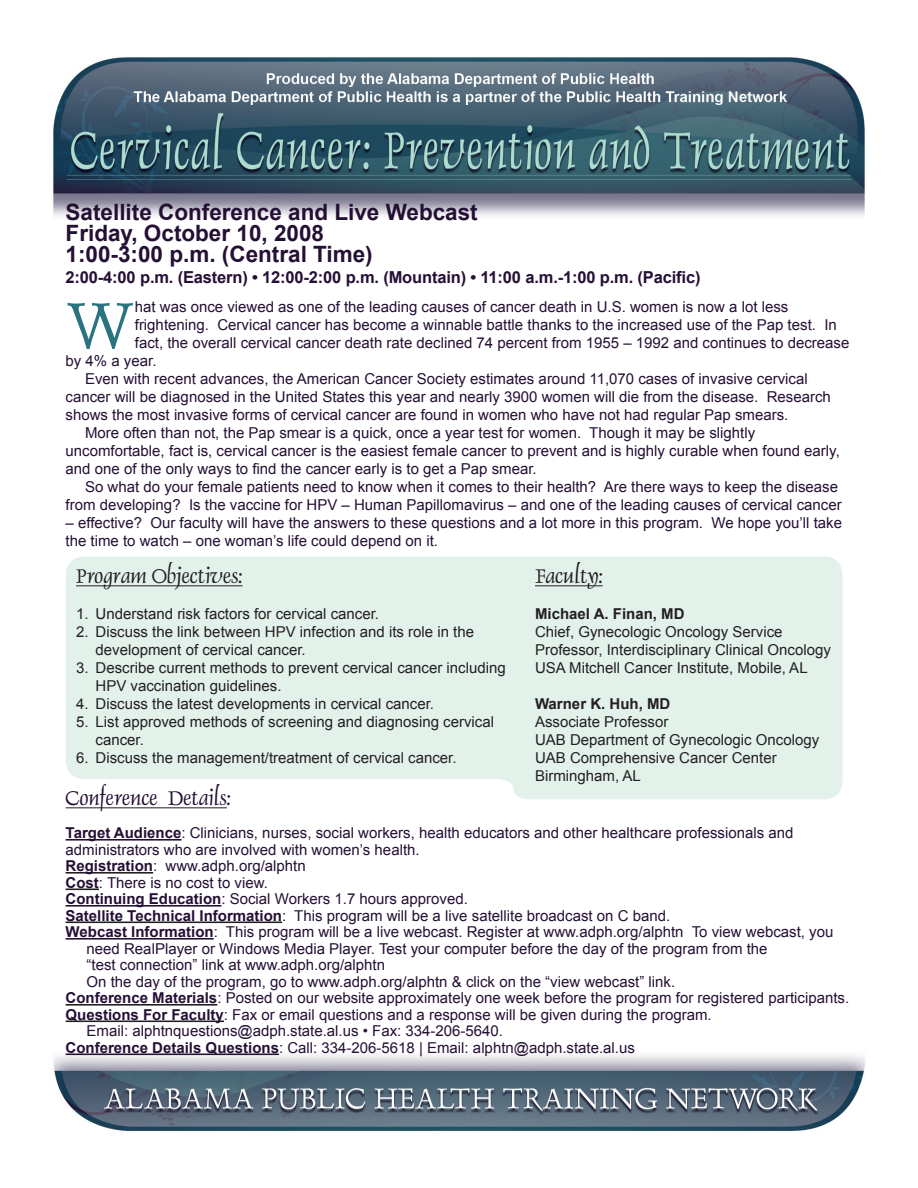
<style>
.page{position:relative;width:918px;height:1188px;background:#fff}
.page>*{position:absolute;margin:0;border:0;box-sizing:border-box;transform-origin:0 0}
.t1{font:73.95px "Delphin One";color:#2a7380}
.t2{font:700 22.5px/21px "Arial";color:#251035}
.t3{font:22.5px "Delphin One";color:#231f20}
.t4{font:22.5px "Delphin One";color:#251035}
.t5{font:700 16.5px "Arial";letter-spacing:-.01em;color:#251035}
.t6{font:15px/18px "Arial";color:#251035}
.t7{font:15px/18px "Arial";color:#231f20}
.t8{font:700 15px "Arial";color:#231f20}
.s1{font-weight:700}
</style>
<div class="page">
<img style="left:53px;top:57px;width:812px;height:159px">
<img style="left:54px;top:1053px;width:811px;height:78px">
<div style="left:66px;top:556px;width:776px;height:243px;background:#e2f1ea"></div>
<hr style="left:66px;top:808px;width:161px;height:1px;background:#231f20">
<hr style="left:66px;top:839px;width:115px;height:2px;background:#251035">
<hr style="left:66px;top:872px;width:87px;height:2px;background:#231f20">
<hr style="left:66px;top:889px;width:33px;height:1px;background:#231f20">
<hr style="left:66px;top:905px;width:155px;height:2px;background:#251035">
<hr style="left:66px;top:922px;width:216px;height:1px;background:#231f20">
<hr style="left:66px;top:938px;width:148px;height:2px;background:#251035">
<hr style="left:66px;top:1004px;width:151px;height:2px;background:#231f20">
<hr style="left:66px;top:1021px;width:158px;height:1px;background:#231f20">
<hr style="left:66px;top:1054px;width:213px;height:1px;background:#251035">
<hr style="left:76px;top:586px;width:166px;height:1px;background:#231f20">
<hr style="left:535px;top:586px;width:68px;height:1px;background:#231f20">
<h2 class="t2" style="left:66px;top:202px;width:414px">Satellite Conference and Live Webcast<br>Friday, October 10, 2008<br>1:00-3:00 p.m. (Central Time)</h2>
<p class="t5" style="left:66px;top:266px;width:636px">2:00-4:00 p.m. (Eastern) • 12:00-2:00 p.m. (Mountain) • 11:00 a.m.-1:00 p.m. (Pacific)</p>
<h1 class="t1" style="left:66px;top:278px;width:71px">W</h1>
<p class="t6" style="left:135px;top:298px;width:655px">hat was once viewed as one of the leading causes of cancer death in U.S. women is now a lot less</p>
<p class="t6" style="left:135px;top:316px;width:704px">frightening. Cervical cancer has become a winnable battle thanks to the increased use of the Pap test. In</p>
<p class="t6" style="left:135px;top:334px;width:716px">fact, the overall cervical cancer death rate declined 74 percent from 1955 – 1992 and continues to decrease</p>
<p class="t6" style="left:66px;top:352px;width:92px">by 4% a year.</p>
<p class="t6" style="left:85px;top:370px;width:724px">Even with recent advances, the American Cancer Society estimates around 11,070 cases of invasive cervical</p>
<p class="t6" style="left:66px;top:388px;width:767px">cancer will be diagnosed in the United States this year and nearly 3900 women will die from the disease. Research</p>
<p class="t6" style="left:66px;top:406px;width:724px">shows the most invasive forms of cervical cancer are found in women who have not had regular Pap smears.</p>
<p class="t6" style="left:85px;top:424px;width:672px">More often than not, the Pap smear is a quick, once a year test for women. Though it may be slightly</p>
<p class="t6" style="left:66px;top:442px;width:776px">uncomfortable, fact is, cervical cancer is the easiest female cancer to prevent and is highly curable when found early,</p>
<p class="t6" style="left:66px;top:460px;width:473px">and one of the only ways to find the cancer early is to get a Pap smear.</p>
<p class="t6" style="left:85px;top:478px;width:754px">So what do your female patients need to know when it comes to their health? Are there ways to keep the disease</p>
<p class="t6" style="left:66px;top:496px;width:778px">from developing? Is the vaccine for HPV – Human Papillomavirus – and one of the leading causes of cervical cancer</p>
<p class="t6" style="left:66px;top:514px;width:778px">– effective? Our faculty will have the answers to these questions and a lot more in this program. We hope you’ll take the time to watch – one woman’s life could depend on it.</p>
<h2 class="t3" style="left:76px;top:562px;width:168px">Program Objectives:</h2>
<p class="t7" style="left:76px;top:605px;width:304px">1. Understand risk factors for cervical cancer.</p>
<p class="t7" style="left:96px;top:623px;width:380px;text-indent:-19px">2. Discuss the link between HPV infection and its role in the development of cervical cancer.</p>
<p class="t7" style="left:96px;top:659px;width:412px;text-indent:-19px">3. Describe current methods to prevent cervical cancer including<br>HPV vaccination guidelines.</p>
<p class="t7" style="left:76px;top:695px;width:359px">4. Discuss the latest developments in cervical cancer.</p>
<p class="t7" style="left:96px;top:713px;width:400px;text-indent:-19px">5. List approved methods of screening and diagnosing cervical cancer.</p>
<p class="t7" style="left:76px;top:749px;width:382px">6. Discuss the management/treatment of cervical cancer.</p>
<h2 class="t3" style="left:535px;top:562px;width:69px">Faculty:</h2>
<p class="t8" style="left:535px;top:604px;width:151px">Michael A. Finan, MD</p>
<p class="t7" style="left:535px;top:623px;width:297px">Chief, Gynecologic Oncology Service<br>Professor, Interdisciplinary Clinical Oncology<br>USA Mitchell Cancer Institute, Mobile, AL</p>
<p class="t8" style="left:535px;top:694px;width:137px">Warner K. Huh, MD</p>
<p class="t7" style="left:535px;top:713px;width:286px">Associate Professor<br>UAB Department of Gynecologic Oncology<br>UAB Comprehensive Cancer Center<br>Birmingham, AL</p>
<h2 class="t4" style="left:66px;top:784px;width:167px">Conference Details:</h2>
<p class="t6" style="left:66px;top:824px;width:729px"><span class="s1">Target Audience</span>: Clinicians, nurses, social workers, health educators and other healthcare professionals and</p>
<p class="t6" style="left:66px;top:841px;width:356px">administrators who are involved with women’s health.</p>
<p class="t6" style="left:66px;top:857px;width:242px"><span class="s1">Registration</span>: www.adph.org/alphtn</p>
<p class="t6" style="left:66px;top:874px;width:204px"><span class="s1">Cost</span>: There is no cost to view.</p>
<p class="t6" style="left:66px;top:890px;width:404px"><span class="s1">Continuing Education</span>: Social Workers 1.7 hours approved.</p>
<p class="t6" style="left:66px;top:907px;width:606px"><span class="s1">Satellite Technical Information</span>: This program will be a live satellite broadcast on C band.</p>
<p class="t6" style="left:66px;top:923px;width:769px"><span class="s1">Webcast Information</span>: This program will be a live webcast. Register at www.adph.org/alphtn To view webcast, you</p>
<p class="t6" style="left:87px;top:940px;width:682px">need RealPlayer or Windows Media Player. Test your computer before the day of the program from the</p>
<p class="t6" style="left:87px;top:956px;width:300px">“test connection” link at www.adph.org/alphtn</p>
<p class="t6" style="left:87px;top:973px;width:590px">On the day of the program, go to www.adph.org/alphtn &amp; click on the “view webcast” link.</p>
<p class="t6" style="left:66px;top:989px;width:785px"><span class="s1">Conference Materials</span>: Posted on our website approximately one week before the program for registered participants.</p>
<p class="t6" style="left:66px;top:1006px;width:648px"><span class="s1">Questions For Faculty</span>: Fax or email questions and a response will be given during the program.</p>
<p class="t6" style="left:87px;top:1022px;width:418px">Email: alphtnquestions@adph.state.al.us • Fax: 334-206-5640.</p>
<p class="t6" style="left:66px;top:1039px;width:571px"><span class="s1">Conference Details Questions</span>: Call: 334-206-5618 | Email: alphtn@adph.state.al.us</p>
</div>
